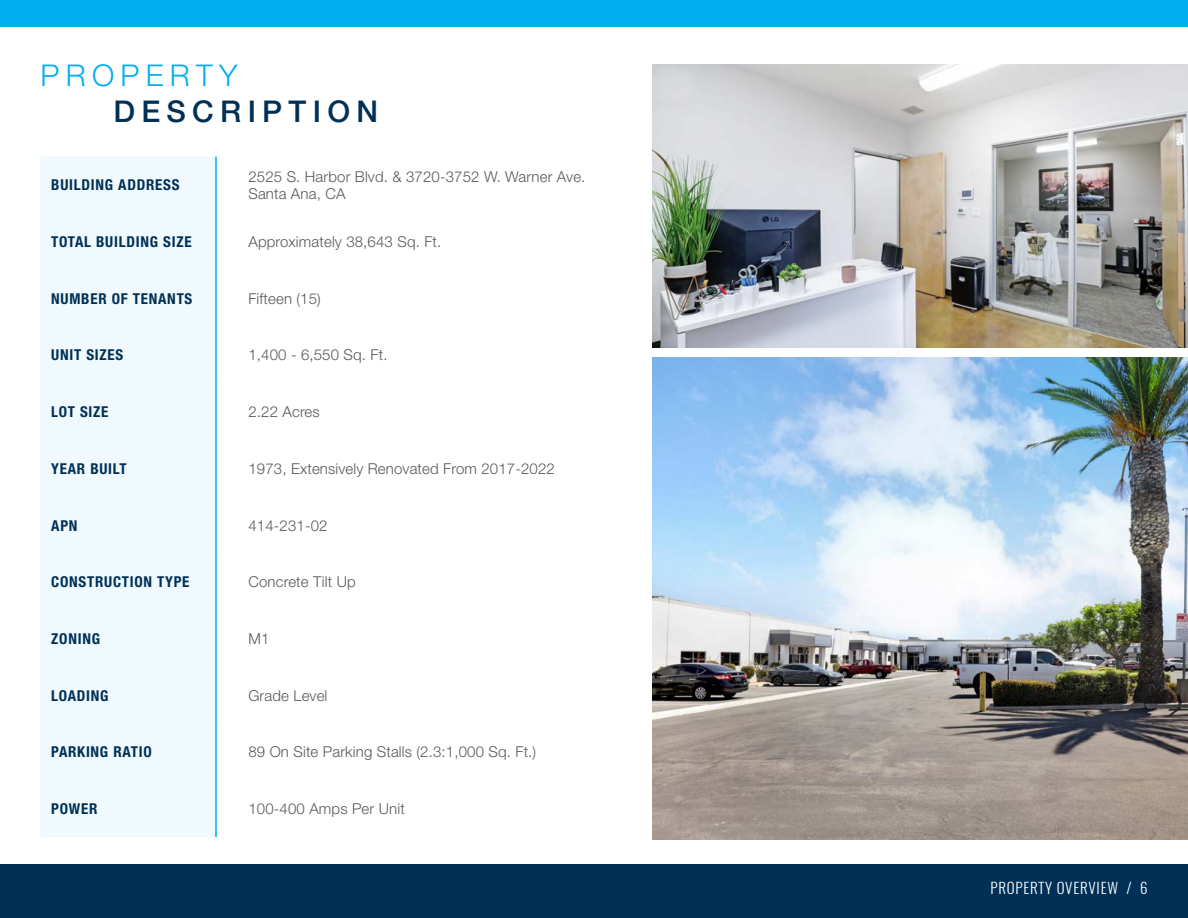
<style>
.page{position:relative;width:1188px;height:918px;background:#fff}
.page>*{position:absolute;margin:0;border:0;box-sizing:border-box;transform-origin:0 0}
.Heading_-_2_Line_Acc{font:500 30px/36px "Helvetica Neue LT Std";letter-spacing:.21em;color:#003055}
.Chart_copy_left{font:300 15px/16.5px "Helvetica Neue LT Std";letter-spacing:.01em;color:#58595b}
.Copy_-_Bold_Blue_CAP{font:700 condensed 15px "Helvetica Neue LT Std";letter-spacing:.05em;color:#003055}
.t1{font:300 15px "Oswald";letter-spacing:.05em;color:#fff}
.s1{font-weight:300;color:#00aeef}
</style>
<div class="page">
<div style="left:0;top:0;width:1188px;height:27px;background:#00aeef"></div>
<div style="left:0;top:864px;width:1188px;height:54px;background:#003055"></div>
<img style="left:652px;top:65px;width:536px;height:283px">
<img style="left:652px;top:357px;width:536px;height:483px">
<div style="left:41px;top:157px;width:174px;height:680px;background:#eff9fe"></div>
<hr style="left:215px;top:157px;width:2px;height:56px;background:#00aeef">
<hr style="left:215px;top:213px;width:2px;height:57px;background:#00aeef">
<hr style="left:215px;top:270px;width:2px;height:57px;background:#00aeef">
<hr style="left:215px;top:327px;width:2px;height:56px;background:#00aeef">
<hr style="left:215px;top:383px;width:2px;height:57px;background:#00aeef">
<hr style="left:215px;top:440px;width:2px;height:57px;background:#00aeef">
<hr style="left:215px;top:497px;width:2px;height:57px;background:#00aeef">
<hr style="left:215px;top:554px;width:2px;height:56px;background:#00aeef">
<hr style="left:215px;top:610px;width:2px;height:57px;background:#00aeef">
<hr style="left:215px;top:667px;width:2px;height:57px;background:#00aeef">
<hr style="left:215px;top:724px;width:2px;height:56px;background:#00aeef">
<hr style="left:215px;top:780px;width:2px;height:57px;background:#00aeef">
<p class="Heading_-_2_Line_Acc" style="left:113px;top:57px;width:266px;text-indent:-73px"><span class="s1">PROPERTY<br></span>DESCRIPTION</p>
<p class="Copy_-_Bold_Blue_CAP" style="left:51px;top:176px;width:130px">BUILDING ADDRESS</p>
<p class="Chart_copy_left" style="left:248px;top:168px;width:339px">2525 S. Harbor Blvd. &amp; 3720-3752 W. Warner Ave.<br>Santa Ana, CA</p>
<p class="Copy_-_Bold_Blue_CAP" style="left:51px;top:233px;width:142px">TOTAL BUILDING SIZE</p>
<p class="Chart_copy_left" style="left:248px;top:233px;width:195px">Approximately 38,643 Sq. Ft.</p>
<p class="Copy_-_Bold_Blue_CAP" style="left:51px;top:289px;width:143px">NUMBER OF TENANTS</p>
<p class="Chart_copy_left" style="left:248px;top:290px;width:74px">Fifteen (15)</p>
<p class="Copy_-_Bold_Blue_CAP" style="left:51px;top:346px;width:73px">UNIT SIZES</p>
<p class="Chart_copy_left" style="left:248px;top:347px;width:141px">1,400 - 6,550 Sq. Ft.</p>
<p class="Copy_-_Bold_Blue_CAP" style="left:51px;top:403px;width:59px">LOT SIZE</p>
<p class="Chart_copy_left" style="left:248px;top:403px;width:73px">2.22 Acres</p>
<p class="Copy_-_Bold_Blue_CAP" style="left:51px;top:459px;width:77px">YEAR BUILT</p>
<p class="Chart_copy_left" style="left:248px;top:460px;width:308px">1973, Extensively Renovated From 2017-2022</p>
<p class="Copy_-_Bold_Blue_CAP" style="left:51px;top:516px;width:28px">APN</p>
<p class="Chart_copy_left" style="left:248px;top:517px;width:81px">414-231-02</p>
<p class="Copy_-_Bold_Blue_CAP" style="left:51px;top:573px;width:140px">CONSTRUCTION TYPE</p>
<p class="Chart_copy_left" style="left:248px;top:573px;width:109px">Concrete Tilt Up</p>
<p class="Copy_-_Bold_Blue_CAP" style="left:51px;top:629px;width:50px">ZONING</p>
<p class="Chart_copy_left" style="left:248px;top:630px;width:22px">M1</p>
<p class="Copy_-_Bold_Blue_CAP" style="left:51px;top:686px;width:59px">LOADING</p>
<p class="Chart_copy_left" style="left:248px;top:687px;width:81px">Grade Level</p>
<p class="Copy_-_Bold_Blue_CAP" style="left:51px;top:743px;width:102px">PARKING RATIO</p>
<p class="Chart_copy_left" style="left:248px;top:743px;width:289px">89 On Site Parking Stalls (2.3:1,000 Sq. Ft.)</p>
<p class="Copy_-_Bold_Blue_CAP" style="left:51px;top:800px;width:48px">POWER</p>
<p class="Chart_copy_left" style="left:248px;top:800px;width:158px">100-400 Amps Per Unit</p>
<p class="t1" style="left:990px;top:878px;width:159px">PROPERTY OVERVIEW / 6</p>
</div>
